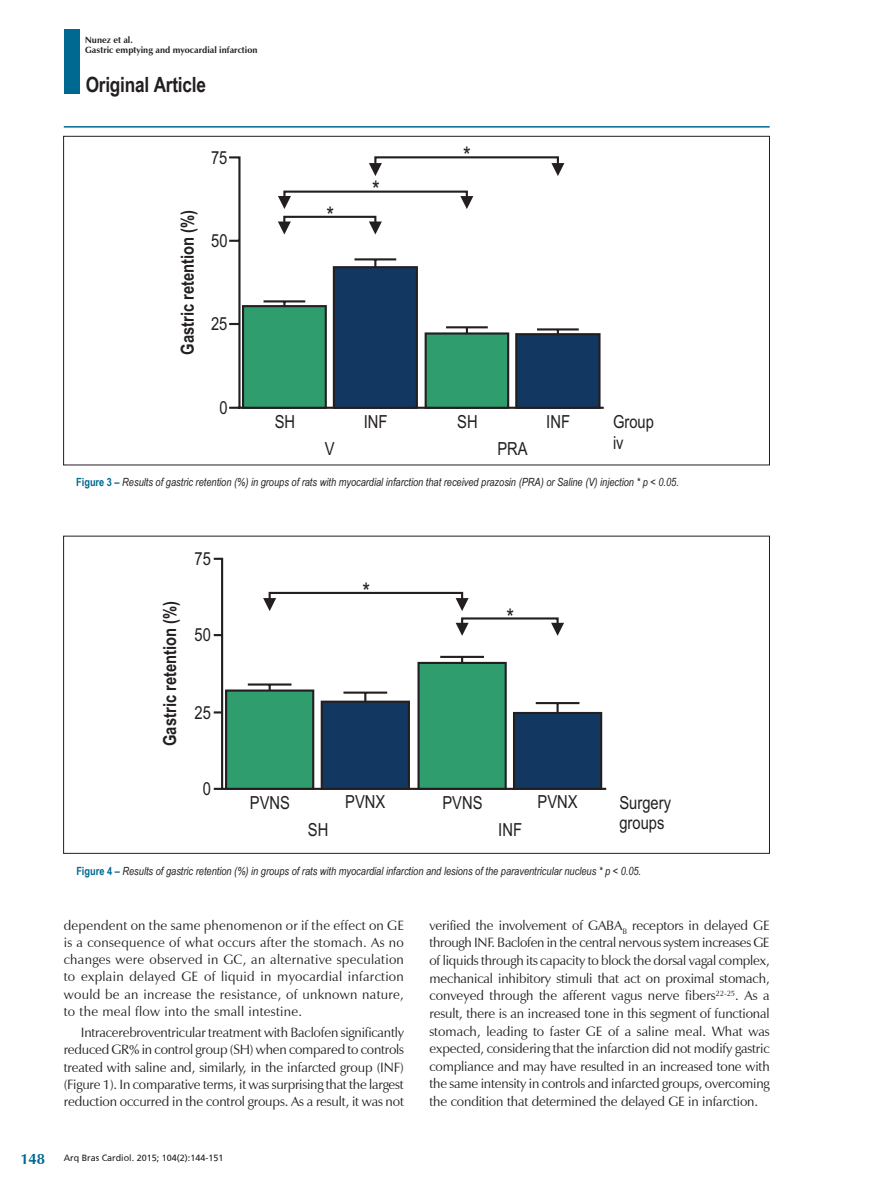
<style>
.page{position:relative;width:893px;height:1191px;background:#fff}
.page>*{position:absolute;margin:0;border:0;box-sizing:border-box;transform-origin:0 0}
.t1{font:24px "Arial Narrow";color:#231f20}
.t2{font:700 21px "Arial Narrow";letter-spacing:-.01em;color:#231f20}
.t3{font:18px/20.4px "Arial Narrow";color:#231f20}
.t4{font:700 18px "Arial Narrow";color:#231f20}
.t5{font:700 15px "Zapf Humanist 601 BT";color:#006991}
._01-TEXTO_BASICO{font:13.5px/17.5px "Zapf Humanist 601 BT";letter-spacing:-.01em;color:#231f20;text-align:justify}
._06_-_LEGENDA_FIGURA{font:italic 11.25px "Arial Narrow";color:#231f20}
.t6{font:700 9px/10.8px "Zapf Humanist 601 BT";color:#231f20}
.t7{font:9px "Frutiger";color:#231f20}
.s1{font-weight:700;font-style:normal;color:#006991}
</style>
<div class="page">
<hr style="left:64px;top:126px;width:706px;height:2px;background:#006991">
<div style="left:64px;top:29px;width:16px;height:65px;background:#006991"></div>
<svg style="left:229px;top:156px;width:375px;height:253px"></svg>
<div style="left:242px;top:305px;width:85px;height:104px;background:#309d6f;border:2px solid #231f20"></div>
<div style="left:333px;top:266px;width:85px;height:143px;background:#123862;border:2px solid #231f20"></div>
<div style="left:425px;top:332px;width:84px;height:77px;background:#309d6f;border:2px solid #231f20"></div>
<div style="left:515px;top:333px;width:85px;height:76px;background:#123862;border:2px solid #231f20"></div>
<svg style="left:261px;top:215px;width:320px;height:121px"></svg>
<div style="left:283px;top:190px;width:185px;height:8px;border:2px solid #231f20"></div>
<svg style="left:278px;top:196px;width:13px;height:13px"></svg>
<svg style="left:460px;top:196px;width:13px;height:13px"></svg>
<div style="left:374px;top:156px;width:185px;height:9px;border:2px solid #231f20"></div>
<svg style="left:369px;top:163px;width:13px;height:13px"></svg>
<svg style="left:551px;top:163px;width:13px;height:13px"></svg>
<svg style="left:213px;top:557px;width:394px;height:233px"></svg>
<div style="left:225px;top:689px;width:89px;height:101px;background:#309d6f;border:2px solid #231f20"></div>
<div style="left:321px;top:700px;width:89px;height:90px;background:#123862;border:2px solid #231f20"></div>
<div style="left:417px;top:662px;width:90px;height:128px;background:#309d6f;border:2px solid #231f20"></div>
<div style="left:513px;top:712px;width:89px;height:78px;background:#123862;border:2px solid #231f20"></div>
<hr style="left:248px;top:683px;width:44px;height:2px;background:#231f20">
<svg style="left:364px;top:693px;width:2px;height:8px"></svg>
<hr style="left:343px;top:691px;width:44px;height:2px;background:#231f20">
<hr style="left:440px;top:656px;width:44px;height:2px;background:#231f20">
<svg style="left:556px;top:704px;width:3px;height:9px"></svg>
<hr style="left:536px;top:702px;width:43px;height:2px;background:#231f20">
<div style="left:269px;top:592px;width:194px;height:8px;border:2px solid #231f20"></div>
<svg style="left:263px;top:598px;width:13px;height:13px"></svg>
<svg style="left:456px;top:598px;width:13px;height:13px"></svg>
<div style="left:461px;top:617px;width:98px;height:7px;border:2px solid #231f20"></div>
<svg style="left:456px;top:623px;width:13px;height:13px"></svg>
<svg style="left:551px;top:623px;width:13px;height:13px"></svg>
<p class="t6" style="left:85px;top:34px;width:174px">Nunez et al.<br>Gastric emptying and myocardial infarction</p>
<h2 class="t2" style="left:86px;top:68px;width:122px">Original Article</h2>
<p class="t3" style="left:211px;top:149px;width:18px">75</p>
<p class="t4" style="left:176px;top:355px;width:147px;rotate:-90deg">Gastric retention (%)</p>
<p class="t3" style="left:211px;top:232px;width:18px">50</p>
<p class="t3" style="left:211px;top:316px;width:18px">25</p>
<p class="t3" style="left:219px;top:399px;width:10px">0</p>
<p class="t1" style="left:326px;top:200px;width:9px">*</p>
<p class="t1" style="left:372px;top:174px;width:9px">*</p>
<p class="t1" style="left:463px;top:140px;width:9px">*</p>
<p class="t3" style="left:275px;top:413px;width:22px">SH</p>
<p class="t3" style="left:364px;top:413px;width:25px">INF</p>
<p class="t3" style="left:457px;top:413px;width:22px">SH</p>
<p class="t3" style="left:546px;top:413px;width:25px">INF</p>
<p class="t3" style="left:325px;top:440px;width:11px">V</p>
<p class="t3" style="left:497px;top:440px;width:32px">PRA</p>
<p class="t3" style="left:613px;top:413px;width:43px">Group iv</p>
<p class="_06_-_LEGENDA_FIGURA" style="left:76px;top:474px;width:604px"><span class="s1">Figure 3 –</span> Results of gastric retention (%) in groups of rats with myocardial infarction that received prazosin (PRA) or Saline (V) injection * p &lt; 0.05.</p>
<p class="t5" style="left:20px;top:1149px;width:26px">148</p>
<p class="t4" style="left:158px;top:746px;width:147px;rotate:-90deg">Gastric retention (%)</p>
<p class="t3" style="left:194px;top:550px;width:18px">75</p>
<p class="t3" style="left:195px;top:627px;width:18px">50</p>
<p class="t3" style="left:194px;top:704px;width:18px">25</p>
<p class="t3" style="left:203px;top:780px;width:10px">0</p>
<p class="t1" style="left:362px;top:576px;width:9px">*</p>
<p class="t1" style="left:506px;top:601px;width:9px">*</p>
<p class="t3" style="left:250px;top:794px;width:42px">PVNS</p>
<p class="t3" style="left:345px;top:793px;width:42px">PVNX</p>
<p class="t3" style="left:442px;top:794px;width:42px">PVNS</p>
<p class="t3" style="left:537px;top:793px;width:42px">PVNX</p>
<p class="t3" style="left:308px;top:821px;width:22px">SH</p>
<p class="t3" style="left:498px;top:821px;width:25px">INF</p>
<p class="t3" style="left:619px;top:794px;width:53px">Surgery groups</p>
<p class="_06_-_LEGENDA_FIGURA" style="left:76px;top:863px;width:566px"><span class="s1">Figure 4 –</span> Results of gastric retention (%) in groups of rats with myocardial infarction and lesions of the paraventricular nucleus * p &lt; 0.05.</p>
<p class="_01-TEXTO_BASICO" style="left:64px;top:916px;width:342px;line-height:17.1px">dependent on the same phenomenon or if the effect on GE is a consequence of what occurs after the stomach. As no changes were observed in GC, an alternative speculation to explain delayed GE of liquid in myocardial infarction would be an increase the resistance, of unknown nature, to the meal flow into the small intestine.</p>
<p class="_01-TEXTO_BASICO" style="left:64px;top:1024px;width:342px;line-height:17.1px;text-indent:17px">Intracerebroventricular treatment with Baclofen significantly reduced GR% in control group (SH) when compared to controls treated with saline and, similarly, in the infarcted group (INF) (Figure 1). In comparative terms, it was surprising that the largest reduction occurred in the control groups. As a result, it was not</p>
<p class="t7" style="left:64px;top:1153px;width:161px">Arq Bras Cardiol. 2015; 104(2):144-151</p>
<p class="_01-TEXTO_BASICO" style="left:429px;top:916px;width:342px">verified the involvement of GABA<sub>B</sub> receptors in delayed GE through INF. Baclofen in the central nervous system increases GE of liquids through its capacity to block the dorsal vagal complex, mechanical inhibitory stimuli that act on proximal stomach, conveyed through the afferent vagus nerve fibers<sup>22-25</sup>. As a result, there is an increased tone in this segment of functional stomach, leading to faster GE of a saline meal. What was expected, considering that the infarction did not modify gastric compliance and may have resulted in an increased tone with the same intensity in controls and infarcted groups, overcoming the condition that determined the delayed GE in infarction.</p>
</div>
